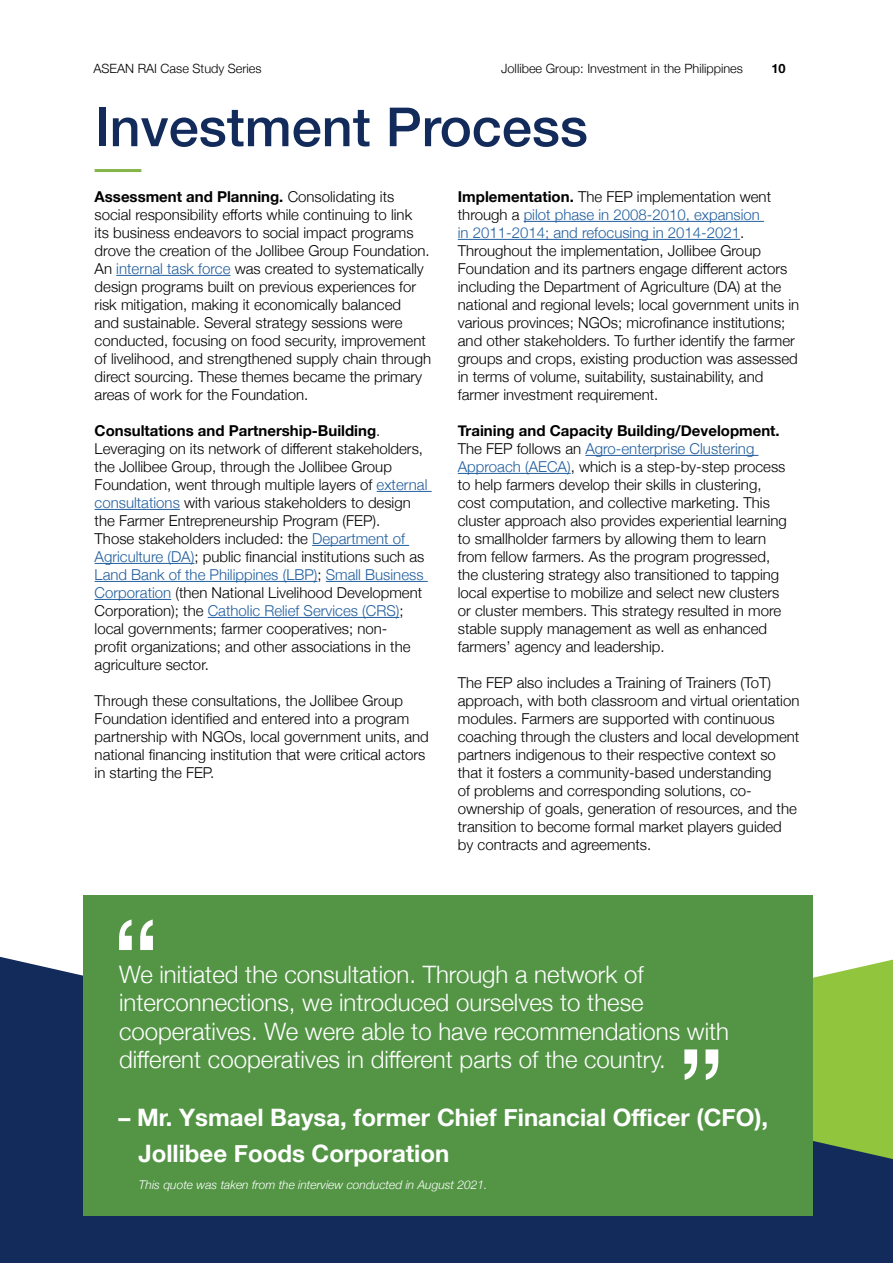
<style>
.page{position:relative;width:893px;height:1263px;background:#fff}
.page>*{position:absolute;margin:0;border:0;box-sizing:border-box;transform-origin:0 0}
.t1{font:500 54px "Helvetica Neue";color:#132b5a}
.t2{font:italic 300 27px "Helvetica Neue";color:#fff}
.t3{font:300 24px/28.5px "Helvetica Neue";color:#fff}
.t4{font:700 24px/35.5px "Helvetica Neue";color:#fff}
.t5{font:300 15px/18px "Helvetica Neue";color:#000}
.t6{font:300 12.75px "Helvetica Neue";color:#000}
.t7{font:700 12.75px "Helvetica Neue";color:#000}
.t8{font:italic 300 12px "Helvetica Neue";color:#fff}
.s1{font-weight:700}
.s2{color:#215e9e}
</style>
<div class="page">
<svg style="left:0;top:957px;width:893px;height:306px;background:#2d4958"></svg>
<div style="left:83px;top:896px;width:729px;height:320px;background:#539545"></div>
<svg style="left:119px;top:919px;width:34px;height:31px"></svg>
<svg style="left:684px;top:1049px;width:34px;height:31px"></svg>
<hr style="left:95px;top:169px;width:46px;height:3px;background:#85b54a">
<hr style="left:116px;top:275px;width:114px;height:1px;background:#215e9e">
<hr style="left:377px;top:491px;width:55px;height:1px;background:#215e9e">
<hr style="left:95px;top:509px;width:85px;height:1px;background:#215e9e">
<hr style="left:312px;top:545px;width:97px;height:1px;background:#215e9e">
<hr style="left:95px;top:563px;width:99px;height:1px;background:#215e9e">
<hr style="left:95px;top:581px;width:222px;height:1px;background:#215e9e">
<hr style="left:326px;top:581px;width:102px;height:1px;background:#215e9e">
<hr style="left:95px;top:599px;width:76px;height:1px;background:#215e9e">
<hr style="left:208px;top:617px;width:191px;height:1px;background:#215e9e">
<hr style="left:524px;top:221px;width:240px;height:1px;background:#215e9e">
<hr style="left:458px;top:239px;width:282px;height:1px;background:#215e9e">
<hr style="left:585px;top:455px;width:173px;height:1px;background:#215e9e">
<hr style="left:458px;top:473px;width:113px;height:1px;background:#215e9e">
<p class="t6" style="left:94px;top:58px;width:170px">ASEAN RAI Case Study Series</p>
<p class="t6" style="left:501px;top:58px;width:243px">Jollibee Group: Investment in the Philippines</p>
<p class="t7" style="left:771px;top:59px;width:16px">10</p>
<h1 class="t1" style="left:95px;top:84px;width:495px">Investment Process</h1>
<p class="t5" style="left:95px;top:186px;width:338px"><span class="s1">Assessment and Planning.</span> Consolidating its social responsibility efforts while continuing to link<br>its business endeavors to social impact programs drove the creation of the Jollibee Group Foundation.<br>An <span class="s2">internal task force</span> was created to systematically design programs built on previous experiences for risk mitigation, making it economically balanced<br>and sustainable. Several strategy sessions were conducted, focusing on food security, improvement of livelihood, and strengthened supply chain through direct sourcing. These themes became the primary areas of work for the Foundation.</p>
<p class="t5" style="left:95px;top:420px;width:334px"><span class="s1">Consultations and Partnership-Building</span>.<br>Leveraging on its network of different stakeholders, the Jollibee Group, through the Jollibee Group Foundation, went through multiple layers of <span class="s2">external consultations</span> with various stakeholders to design the Farmer Entrepreneurship Program (FEP).<br>Those stakeholders included: the <span class="s2">Department of Agriculture (DA)</span>; public financial institutions such as <span class="s2">Land Bank of the Philippines (LBP)</span>; <span class="s2">Small Business Corporation</span> (then National Livelihood Development Corporation); the <span class="s2">Catholic Relief Services (CRS)</span>; local governments; farmer cooperatives; non-<br>profit organizations; and other associations in the agriculture sector.</p>
<p class="t5" style="left:95px;top:690px;width:336px">Through these consultations, the Jollibee Group Foundation identified and entered into a program partnership with NGOs, local government units, and national financing institution that were critical actors in starting the FEP.</p>
<p class="t5" style="left:458px;top:186px;width:343px"><span class="s1">Implementation.</span> The FEP implementation went through a <span class="s2">pilot phase in 2008-2010, expansion<br>in 2011-2014; and refocusing in 2014-2021</span>.<br>Throughout the implementation, Jollibee Group Foundation and its partners engage different actors including the Department of Agriculture (DA) at the national and regional levels; local government units in various provinces; NGOs; microfinance institutions; and other stakeholders. To further identify the farmer groups and crops, existing production was assessed in terms of volume, suitability, sustainability, and farmer investment requirement.</p>
<p class="t5" style="left:458px;top:420px;width:330px"><span class="s1">Training and Capacity Building/Development.<br></span>The FEP follows an <span class="s2">Agro-enterprise Clustering Approach (AECA)</span>, which is a step-by-step process to help farmers develop their skills in clustering, cost computation, and collective marketing. This cluster approach also provides experiential learning to smallholder farmers by allowing them to learn from fellow farmers. As the program progressed, the clustering strategy also transitioned to tapping local expertise to mobilize and select new clusters or cluster members. This strategy resulted in more stable supply management as well as enhanced farmers’ agency and leadership.</p>
<p class="t5" style="left:458px;top:672px;width:343px">The FEP also includes a Training of Trainers (ToT) approach, with both classroom and virtual orientation modules. Farmers are supported with continuous coaching through the clusters and local development partners indigenous to their respective context so that it fosters a community-based understanding<br>of problems and corresponding solutions, co&shy;ownership of goals, generation of resources, and the transition to become formal market players guided by contracts and agreements.</p>
<h3 class="t3" style="left:119px;top:958px;width:612px">We initiated the consultation. Through a network of interconnections, we introduced ourselves to these cooperatives. We were able to have recommendations with different cooperatives in different parts of the country.</h3>
<h3 class="t4" style="left:138px;top:1100px;width:631px;text-indent:-20px">– Mr. Ysmael Baysa, former Chief Financial Officer (CFO),<br>Jollibee Foods Corporation</h3>
<h2 class="t2" style="left:218px;top:1143px;width:124px">This quote</h2>
<p class="t8" style="left:139px;top:1175px;width:350px">This quote was taken from the interview conducted in August 2021.</p>
</div>
